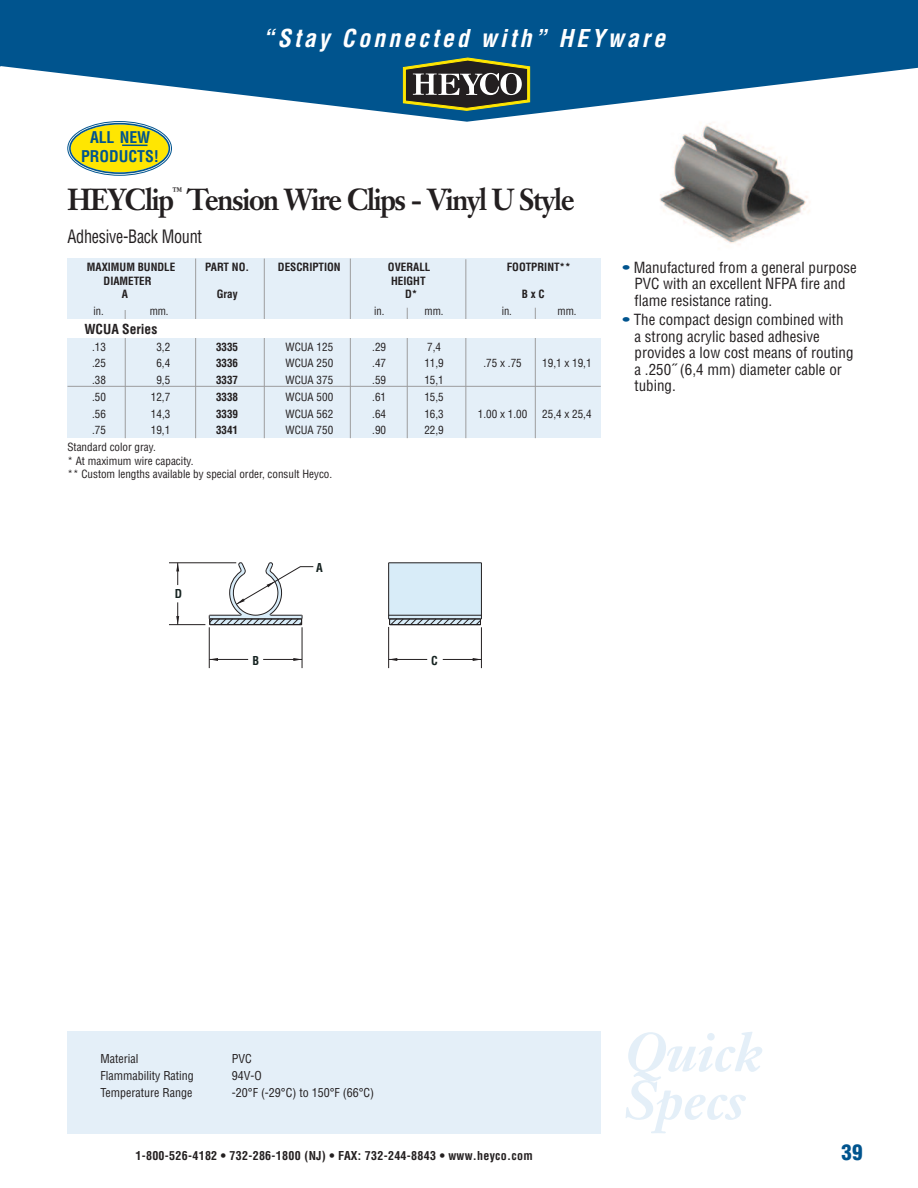
<style>
.page{position:relative;width:918px;height:1188px;background:#fff}
.page>*{position:absolute;margin:0;border:0;box-sizing:border-box;transform-origin:0 0}
.t1{font:italic 700 54px/48px "Janson Text";color:#e4eff8}
.t2{font:700 30px "Janson Text";letter-spacing:-.05em;color:#231f20;scale:.9 1}
.t3{font:italic 700 condensed 24px "Helvetica";letter-spacing:.13em;color:#fff}
.t4{font:900 condensed 21px "Helvetica";color:#00548e}
.t5{font:condensed 18px "Helvetica";letter-spacing:-.015em;color:#231f20;scale:.9 1}
.t6{font:700 condensed 15.75px/18.9px "Helvetica";color:#00548e;text-align:center}
.t7{font:condensed 15px/16.5px "Helvetica";color:#231f20}
.t8{font:700 condensed 13.5px "Helvetica";color:#231f20}
.t9{font:condensed 12px "Helvetica";color:#231f20}
.t10{font:700 condensed 12px "Helvetica";letter-spacing:.025em;color:#231f20}
.t11{font:700 condensed 12px "Helvetica";color:#152220}
.t12{font:condensed 11.1px/13.5px "Helvetica";color:#231f20}
.t13{font:700 condensed 11.1px "Helvetica";color:#231f20}
.t14{font:condensed 11.1px "Helvetica";color:#231f20;scale:.95 1}
.t15{font:700 10.8px "Janson Text";color:#231f20;scale:.9 1}
.s1{color:#00548e}
</style>
<div class="page">
<svg style="left:1px;top:0;width:917px;height:122px;fill:#00548e"></svg>
<svg style="left:402px;top:57px;width:129px;height:54px;background:#57614d"></svg>
<div style="left:68px;top:1032px;width:533px;height:102px;background:#e4eff8"></div>
<svg style="left:0;top:0;width:1px;height:67px"></svg>
<div style="left:68px;top:259px;width:533px;height:60px;background:#e4eff8"></div>
<div style="left:68px;top:338px;width:533px;height:100px;background:#e4eff8"></div>
<hr style="left:195px;top:259px;width:1px;height:179px;background:#9d9d9e">
<hr style="left:407px;top:308px;width:1px;height:130px;background:#9d9d9e">
<hr style="left:465px;top:259px;width:1px;height:179px;background:#9d9d9e">
<hr style="left:535px;top:308px;width:1px;height:130px;background:#9d9d9e">
<hr style="left:350px;top:259px;width:1px;height:179px;background:#9d9d9e">
<hr style="left:264px;top:259px;width:1px;height:179px;background:#9d9d9e">
<hr style="left:125px;top:337px;width:1px;height:101px;background:#9d9d9e">
<hr style="left:68px;top:386px;width:533px;height:1px;background:#9d9d9e">
<div style="left:68px;top:319px;width:533px;height:19px;background:#fff"></div>
<img style="left:637px;top:111px;width:194px;height:134px">
<svg style="left:67px;top:121px;width:105px;height:55px"></svg>
<svg style="left:210px;top:658px;width:8px;height:3px"></svg>
<svg style="left:293px;top:658px;width:9px;height:3px"></svg>
<svg style="left:389px;top:658px;width:8px;height:3px"></svg>
<svg style="left:473px;top:658px;width:8px;height:3px"></svg>
<svg style="left:176px;top:563px;width:3px;height:22px"></svg>
<svg style="left:176px;top:602px;width:3px;height:22px"></svg>
<hr style="left:263px;top:659px;width:39px;height:1px;background:#231f20">
<hr style="left:209px;top:659px;width:39px;height:1px;background:#231f20">
<hr style="left:209px;top:627px;width:1px;height:41px;background:#231f20">
<hr style="left:169px;top:624px;width:36px;height:1px;background:#231f20">
<hr style="left:169px;top:562px;width:67px;height:1px;background:#231f20">
<hr style="left:302px;top:627px;width:1px;height:41px;background:#231f20">
<hr style="left:443px;top:659px;width:38px;height:1px;background:#231f20">
<hr style="left:389px;top:659px;width:38px;height:1px;background:#231f20">
<hr style="left:388px;top:627px;width:1px;height:41px;background:#231f20">
<hr style="left:481px;top:627px;width:1px;height:41px;background:#231f20">
<hr style="left:389px;top:562px;width:92px;height:1px;background:#231f20">
<svg style="left:388px;top:563px;width:94px;height:63px;background:#c8d9e4"></svg>
<hr style="left:481px;top:563px;width:1px;height:56px;background:#231f20">
<svg style="left:208px;top:562px;width:106px;height:64px"></svg>
<h3 class="t6" style="left:81px;top:128px;width:79px">ALL NEW<br>PRODUCTS!</h3>
<h3 class="t3" style="left:263px;top:24px;width:404px">“Stay Connected with” HEYware</h3>
<h2 class="t2" style="left:68px;top:188px;width:565px">HEYClip Tension Wire Clips - Vinyl U Style</h2>
<p class="t15" style="left:172px;top:187px;width:12px">™</p>
<h3 class="t5" style="left:68px;top:226px;width:151px">Adhesive-Back Mount</h3>
<p class="t13" style="left:87px;top:261px;width:90px">MAXIMUM BUNDLE</p>
<p class="t13" style="left:205px;top:261px;width:46px">PART NO.</p>
<p class="t13" style="left:278px;top:261px;width:64px">DESCRIPTION</p>
<p class="t13" style="left:388px;top:261px;width:44px">OVERALL</p>
<p class="t13" style="left:507px;top:261px;width:66px">FOOTPRINT**</p>
<p class="t13" style="left:104px;top:274px;width:50px">DIAMETER</p>
<p class="t13" style="left:391px;top:274px;width:36px">HEIGHT</p>
<p class="t13" style="left:122px;top:288px;width:8px">A</p>
<p class="t13" style="left:217px;top:288px;width:22px">Gray</p>
<p class="t13" style="left:405px;top:288px;width:14px">D*</p>
<p class="t13" style="left:522px;top:288px;width:24px">BxC</p>
<p class="t14" style="left:94px;top:305px;width:12px">in.</p>
<p class="t14" style="left:150px;top:305px;width:21px">mm.</p>
<p class="t14" style="left:374px;top:305px;width:12px">in.</p>
<p class="t14" style="left:425px;top:305px;width:21px">mm.</p>
<p class="t14" style="left:502px;top:305px;width:12px">in.</p>
<p class="t14" style="left:558px;top:305px;width:21px">mm.</p>
<p class="t8" style="left:84px;top:321px;width:75px">WCUA Series</p>
<p class="t12" style="left:92px;top:340px;width:15px">.13</p>
<p class="t12" style="left:156px;top:340px;width:15px">3,2</p>
<p class="t13" style="left:216px;top:340px;width:24px">3335</p>
<p class="t12" style="left:285px;top:340px;width:49px">WCUA 125</p>
<p class="t12" style="left:372px;top:340px;width:15px">.29</p>
<p class="t12" style="left:427px;top:340px;width:15px">7,4</p>
<p class="t12" style="left:92px;top:357px;width:15px">.25</p>
<p class="t12" style="left:156px;top:357px;width:15px">6,4</p>
<p class="t13" style="left:216px;top:357px;width:24px">3336</p>
<p class="t12" style="left:285px;top:357px;width:49px">WCUA 250</p>
<p class="t12" style="left:372px;top:357px;width:15px">.47</p>
<p class="t12" style="left:424px;top:357px;width:21px">11,9</p>
<p class="t12" style="left:484px;top:357px;width:40px">.75 x .75</p>
<p class="t12" style="left:542px;top:357px;width:51px">19,1 x 19,1</p>
<p class="t12" style="left:92px;top:374px;width:15px">.38</p>
<p class="t12" style="left:156px;top:374px;width:15px">9,5</p>
<p class="t13" style="left:216px;top:374px;width:24px">3337</p>
<p class="t12" style="left:285px;top:374px;width:49px">WCUA 375</p>
<p class="t12" style="left:372px;top:374px;width:15px">.59</p>
<p class="t12" style="left:424px;top:374px;width:21px">15,1</p>
<p class="t12" style="left:92px;top:390px;width:15px">.50</p>
<p class="t12" style="left:151px;top:390px;width:21px">12,7</p>
<p class="t13" style="left:216px;top:391px;width:24px">3338</p>
<p class="t12" style="left:285px;top:390px;width:49px">WCUA 500</p>
<p class="t12" style="left:372px;top:390px;width:15px">.61</p>
<p class="t12" style="left:424px;top:390px;width:21px">15,5</p>
<p class="t12" style="left:92px;top:407px;width:15px">.56</p>
<p class="t12" style="left:151px;top:407px;width:21px">14,3</p>
<p class="t13" style="left:216px;top:407px;width:24px">3339</p>
<p class="t12" style="left:285px;top:407px;width:49px">WCUA 562</p>
<p class="t12" style="left:372px;top:407px;width:15px">.64</p>
<p class="t12" style="left:424px;top:407px;width:21px">16,3</p>
<p class="t12" style="left:478px;top:407px;width:51px">1.00 x 1.00</p>
<p class="t12" style="left:542px;top:407px;width:51px">25,4 x 25,4</p>
<p class="t12" style="left:92px;top:424px;width:15px">.75</p>
<p class="t12" style="left:151px;top:424px;width:21px">19,1</p>
<p class="t13" style="left:216px;top:424px;width:24px">3341</p>
<p class="t12" style="left:285px;top:424px;width:49px">WCUA 750</p>
<p class="t12" style="left:372px;top:424px;width:15px">.90</p>
<p class="t12" style="left:424px;top:424px;width:21px">22,9</p>
<p class="t12" style="left:68px;top:440px;width:266px">Standard color gray.<br>* At maximum wire capacity.<br>** Custom lengths available by special order, consult Heyco.</p>
<h3 class="t7" style="left:635px;top:259px;width:224px;text-indent:-12px"><span class="s1">•</span> Manufactured from a general purpose<br>PVC with an excellent NFPA fire and flame resistance rating.</h3>
<h3 class="t7" style="left:635px;top:312px;width:221px;text-indent:-12px"><span class="s1">•</span> The compact design combined with a strong acrylic based adhesive provides a low cost means of routing a .250˝ (6,4 mm) diameter cable or tubing.</h3>
<p class="t11" style="left:175px;top:587px;width:9px">D</p>
<p class="t11" style="left:316px;top:561px;width:8px">A</p>
<p class="t11" style="left:252px;top:654px;width:8px">B</p>
<p class="t11" style="left:431px;top:654px;width:8px">C</p>
<p class="t9" style="left:100px;top:1052px;width:39px">Material</p>
<p class="t9" style="left:232px;top:1052px;width:21px">PVC</p>
<p class="t9" style="left:100px;top:1069px;width:95px">Flammability Rating</p>
<p class="t9" style="left:232px;top:1069px;width:31px">94V-O</p>
<p class="t9" style="left:100px;top:1086px;width:94px">Temperature Range</p>
<p class="t9" style="left:232px;top:1086px;width:144px">-20°F (-29°C) to 150°F (66°C)</p>
<h1 class="t1" style="left:624px;top:1034px;width:140px">Quick<br>Specs</h1>
<p class="t10" style="left:135px;top:1149px;width:399px">1-800-526-4182 • 732-286-1800 (NJ) • FAX: 732-244-8843 • www.heyco.com</p>
<h3 class="t4" style="left:842px;top:1141px;width:22px">39</h3>
</div>
